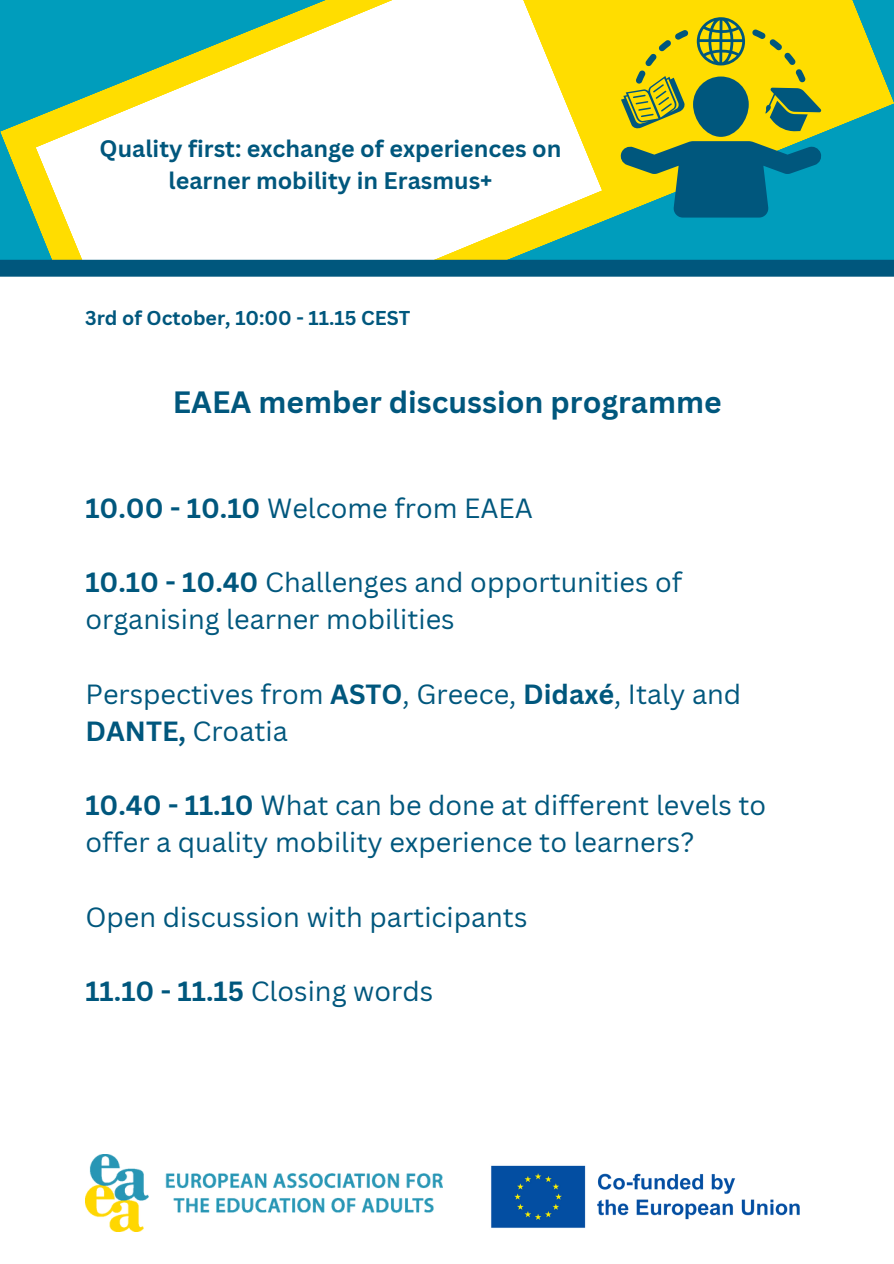
<style>
.page{position:relative;width:894px;height:1264px;background:#fff}
.page>*{position:absolute;margin:0;border:0;box-sizing:border-box;transform-origin:0 0}
.t1{font:700 30px "Canva Sans";color:#00577d}
.t2{font:27px/37.2px "Canva Sans";color:#00577d}
.t3{font:700 23.25px/31.5px "Canva Sans";color:#00577d;text-align:center}
.t4{font:700 19.5px "Canva Sans";color:#00577d}
.s1{font-weight:700}
</style>
<div class="page">
<svg style="left:0;top:0;width:893px;height:260px;background:#70b968"></svg>
<svg style="left:36px;top:0;width:566px;height:260px"></svg>
<svg style="left:765px;top:88px;width:56px;height:43px;background:#698e49"></svg>
<div style="left:692px;top:76px;width:56px;height:61px;background:#00577d;border-radius:28px"></div>
<svg style="left:619px;top:141px;width:203px;height:76px;background:#2e8075"></svg>
<svg style="left:696px;top:17px;width:49px;height:48px;background:#91a335"></svg>
<svg style="left:620px;top:30px;width:68px;height:99px;background:#d0c416"></svg>
<svg style="left:751px;top:29px;width:54px;height:53px;background:#e3ce0d"></svg>
<div style="left:0;top:260px;width:893px;height:17px;background:#00577d"></div>
<img style="left:491px;top:1165px;width:309px;height:63px">
<img style="left:85px;top:1154px;width:357px;height:76px">
<p class="t3" style="left:100px;top:132px;width:463px">Quality first: exchange of experiences on learner mobility in Erasmus+</p>
<p class="t4" style="left:85px;top:304px;width:326px">3rd of October, 10:00 - 11.15 CEST</p>
<p class="t1" style="left:173px;top:381px;width:550px">EAEA member discussion programme</p>
<p class="t2" style="left:85px;top:488px;width:449px"><span class="s1">10.00 - 10.10</span> Welcome from EAEA</p>
<p class="t2" style="left:85px;top:563px;width:598px"><span class="s1">10.10 - 10.40</span> Challenges and opportunities of organising learner mobilities</p>
<p class="t2" style="left:85px;top:674px;width:657px">Perspectives from <span class="s1">ASTO</span>, Greece, <span class="s1">Didaxé</span>, Italy and<br><span class="s1">DANTE,</span> Croatia</p>
<p class="t2" style="left:85px;top:786px;width:682px"><span class="s1">10.40 - 11.10</span> What can be done at different levels to offer a quality mobility experience to learners?</p>
<p class="t2" style="left:85px;top:897px;width:443px">Open discussion with participants</p>
<p class="t2" style="left:85px;top:971px;width:349px"><span class="s1">11.10 - 11.15</span> Closing words</p>
</div>
